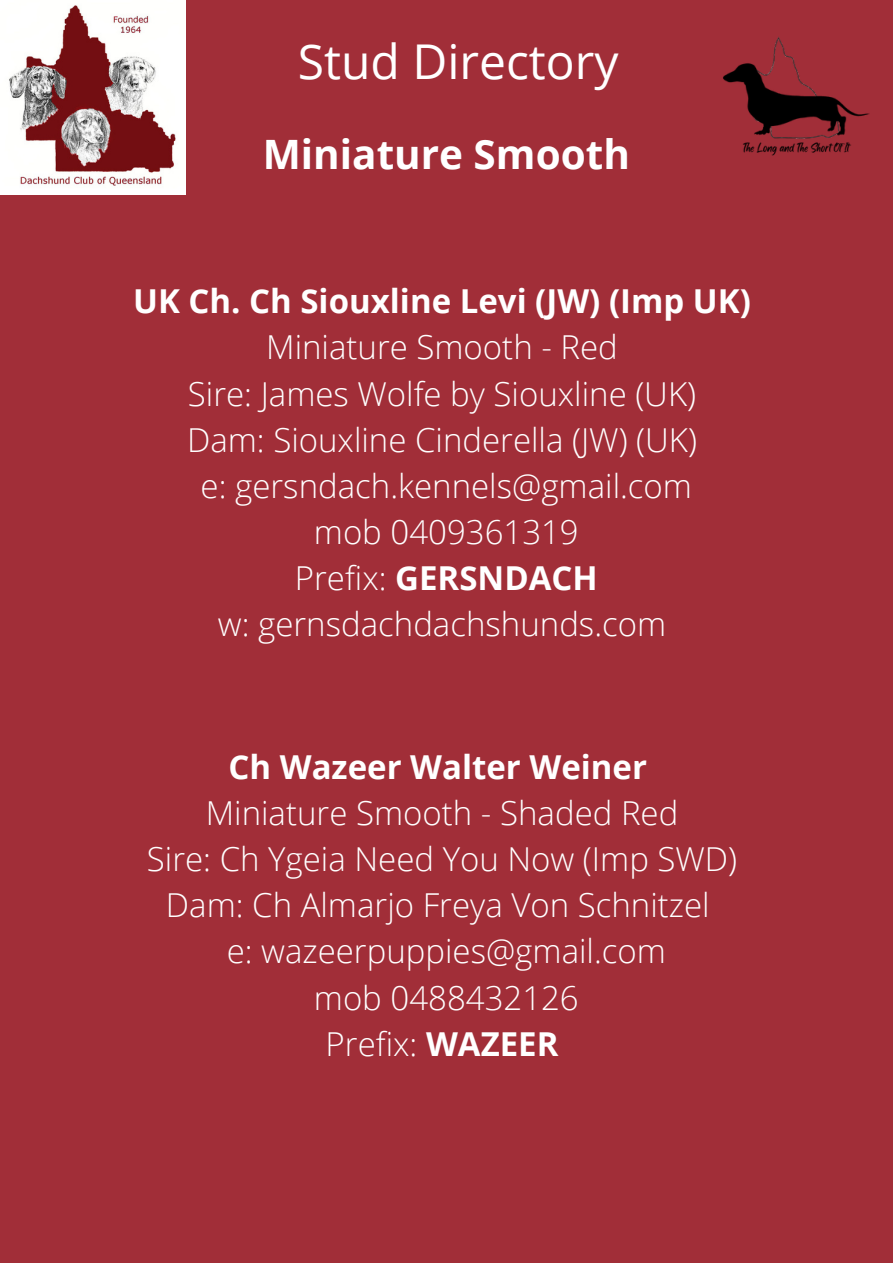
<style>
.page{position:relative;width:893px;height:1264px;background:#fff}
.page>*{position:absolute;margin:0;border:0;box-sizing:border-box;transform-origin:0 0}
.t1{font:48px "Open Sans";color:#fff}
.t2{font:700 40.5px "Open Sans";color:#fff}
.t3{font:300 33px/46px "Open Sans";color:#fff;text-align:center}
.t4{font:700 33px "Open Sans";color:#fff}
.s1{font-weight:700}
</style>
<div class="page">
<div style="left:0;top:0;width:892px;height:1262px;background:#a12e38"></div>
<img style="left:723px;top:37px;width:147px;height:119px">
<img style="left:0;top:0;width:185px;height:194px">
<h1 class="t1" style="left:298px;top:28px;width:322px">Stud Directory</h1>
<p class="t2" style="left:263px;top:126px;width:368px">Miniature Smooth</p>
<p class="t4" style="left:133px;top:278px;width:619px">UK Ch. Ch Siouxline Levi (JW) (Imp UK)</p>
<p class="t3" style="left:187px;top:323px;width:511px">Miniature Smooth - Red<br>Sire: James Wolfe by Siouxline (UK)<br>Dam: Siouxline Cinderella (JW) (UK) e: gersndach.kennels@gmail.com mob 0409361319<br>Prefix: <span class="s1">GERSNDACH<br></span>w: gernsdachdachshunds.com</p>
<p class="t4" style="left:228px;top:743px;width:420px">Ch Wazeer Walter Weiner</p>
<p class="t3" style="left:147px;top:789px;width:591px">Miniature Smooth - Shaded Red<br>Sire: Ch Ygeia Need You Now (Imp SWD)<br>Dam: Ch Almarjo Freya Von Schnitzel<br>e: wazeerpuppies@gmail.com<br>mob 0488432126<br>Prefix: <span class="s1">WAZEER</span></p>
</div>
